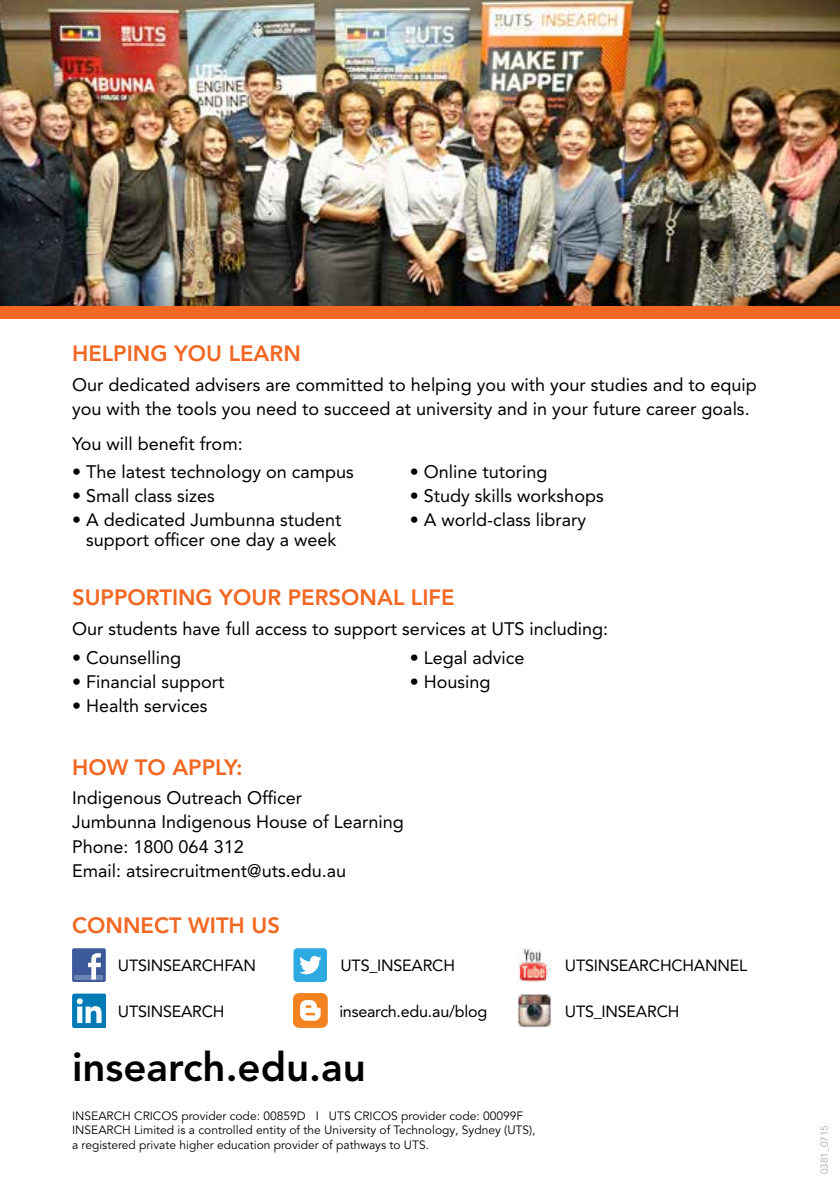
<style>
.page{position:relative;width:840px;height:1191px;background:#fff}
.page>*{position:absolute;margin:0;border:0;box-sizing:border-box;transform-origin:0 0}
.t1{font:800 40.2px "Avenir LT Pro";color:#000}
.t2{font:800 22px "Avenir LT Pro";color:#f26722}
.t3{font:18px/24px "Avenir LT Pro";color:#000}
.t4{font:16.2px "Avenir LT Pro";letter-spacing:-.015em;color:#000}
.t5{font:12px/14.4px "Avenir LT Pro";color:#000}
.t6{font:10px "Avenir LT Pro";letter-spacing:-.01em;color:#a7a9ac}
</style>
<div class="page">
<div style="left:72px;top:948px;width:34px;height:34px;background:#3c5a99;border-radius:2px"></div>
<div style="left:74px;top:974px;width:29px;height:5px;background:#6d84b3"></div>
<svg style="left:88px;top:953px;width:13px;height:26px"></svg>
<div style="left:72px;top:993px;width:34px;height:34px;background:#007bb6;border-radius:3px"></div>
<svg style="left:77px;top:998px;width:24px;height:25px"></svg>
<img style="left:517px;top:948px;width:34px;height:33px">
<svg style="left:293px;top:948px;width:34px;height:34px"></svg>
<img style="left:517px;top:993px;width:34px;height:34px">
<div style="left:293px;top:993px;width:34px;height:34px;background:#f58220;border-radius:6px"></div>
<div style="left:293px;top:993px;width:34px;height:34px;border:1px solid #f58220;border-radius:6px"></div>
<svg style="left:300px;top:1000px;width:20px;height:20px"></svg>
<img style="left:0;top:0;width:839px;height:306px">
<div style="left:0;top:306px;width:839px;height:12px;background:#f26722"></div>
<p class="t2" style="left:72px;top:340px;width:230px">HELPING YOU LEARN</p>
<p class="t3" style="left:72px;top:372px;width:685px">Our dedicated advisers are committed to helping you with your studies and to equip you with the tools you need to succeed at university and in your future career goals.</p>
<p class="t3" style="left:72px;top:432px;width:172px">You will benefit from:</p>
<p class="t3" style="left:72px;top:459px;width:283px">• The latest technology on campus</p>
<p class="t3" style="left:72px;top:483px;width:144px">• Small class sizes</p>
<p class="t3" style="left:72px;top:509px;width:271px;line-height:20px;text-align:center">• A dedicated Jumbunna student support officer one day a week</p>
<p class="t3" style="left:409px;top:459px;width:139px">• Online tutoring</p>
<p class="t3" style="left:409px;top:483px;width:195px">• Study skills workshops</p>
<p class="t3" style="left:409px;top:507px;width:178px">• A world-class library</p>
<p class="t2" style="left:72px;top:584px;width:384px">SUPPORTING YOUR PERSONAL LIFE</p>
<p class="t3" style="left:72px;top:616px;width:537px">Our students have full access to support services at UTS including:</p>
<p class="t3" style="left:72px;top:645px;width:111px">• Counselling</p>
<p class="t3" style="left:72px;top:669px;width:154px">• Financial support</p>
<p class="t3" style="left:72px;top:693px;width:137px">• Health services</p>
<p class="t3" style="left:409px;top:645px;width:116px">• Legal advice</p>
<p class="t3" style="left:409px;top:669px;width:82px">• Housing</p>
<p class="t2" style="left:72px;top:754px;width:172px">HOW TO APPLY:</p>
<p class="t3" style="left:72px;top:786px;width:333px">Indigenous Outreach Officer<br>Jumbunna Indigenous House of Learning<br>Phone: 1800 064 312<br>Email: atsirecruitment@uts.edu.au</p>
<p class="t2" style="left:72px;top:912px;width:209px">CONNECT WITH US</p>
<p class="t4" style="left:118px;top:955px;width:139px">UTSINSEARCHFAN</p>
<p class="t4" style="left:118px;top:1001px;width:108px">UTSINSEARCH</p>
<p class="t4" style="left:340px;top:955px;width:116px">UTS_INSEARCH</p>
<p class="t4" style="left:564px;top:955px;width:183px">UTSINSEARCHCHANNEL</p>
<p class="t4" style="left:339px;top:1001px;width:149px">insearch.edu.au/blog</p>
<p class="t4" style="left:564px;top:1001px;width:116px">UTS_INSEARCH</p>
<h1 class="t1" style="left:72px;top:1043px;width:295px">insearch.edu.au</h1>
<p class="t5" style="left:72px;top:1108px;width:465px">INSEARCH CRICOS provider code: 00859D I UTS CRICOS provider code: 00099F<br>INSEARCH Limited is a controlled entity of the University of Technology, Sydney (UTS), a registered private higher education provider of pathways to UTS.</p>
<p class="t6" style="left:817px;top:1174px;width:50px;rotate:-90deg">0381_0715</p>
</div>
